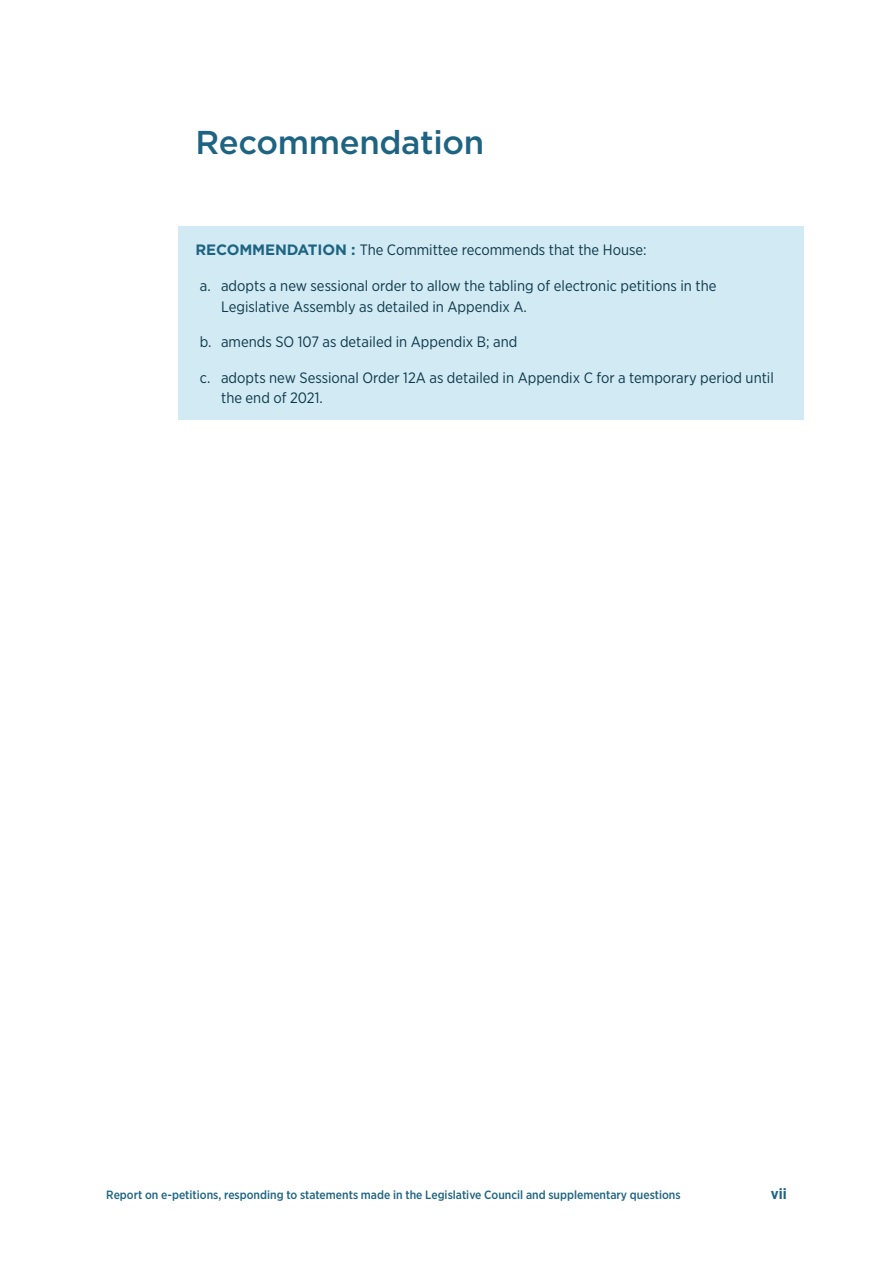
<style>
.page{position:relative;width:893px;height:1263px;background:#fff}
.page>*{position:absolute;margin:0;border:0;box-sizing:border-box;transform-origin:0 0}
.Prelims_Heading_1{font:500 33px "Gotham";letter-spacing:-.01em;color:#1e6482}
.F_R_Bullet_1{font:15px/20.7px "Gotham Narrow";color:#0e394b}
.Recommendation{font:15px "Gotham Narrow";color:#0e394b}
.t1{font:700 15px "Gotham Narrow";color:#1e6482}
.t2{font:500 12px "Gotham Narrow";color:#1e6482}
.s1{font-family:"Gotham";font-weight:700;color:#1e6482}
</style>
<div class="page">
<div style="left:179px;top:226px;width:625px;height:46px;background:#d1eaf3"></div>
<div style="left:179px;top:272px;width:625px;height:148px;background:#d1eaf3"></div>
<p class="Prelims_Heading_1" style="left:196px;top:121px;width:290px">Recommendation</p>
<p class="Recommendation" style="left:196px;top:241px;width:453px"><span class="s1">RECOMMENDATION :</span> The Committee recommends that the House:</p>
<p class="F_R_Bullet_1" style="left:221px;top:275px;width:497px;text-indent:-21px">a. adopts a new sessional order to allow the tabling of electronic petitions in the<br>Legislative Assembly as detailed in Appendix A.</p>
<p class="F_R_Bullet_1" style="left:200px;top:331px;width:319px">b. amends SO 107 as detailed in Appendix B; and</p>
<p class="F_R_Bullet_1" style="left:221px;top:367px;width:554px;text-indent:-21px">c. adopts new Sessional Order 12A as detailed in Appendix C for a temporary period until the end of 2021.</p>
<p class="t2" style="left:106px;top:1187px;width:576px">Report on e-petitions, responding to statements made in the Legislative Council and supplementary questions</p>
<p class="t1" style="left:771px;top:1184px;width:17px">vii</p>
</div>
